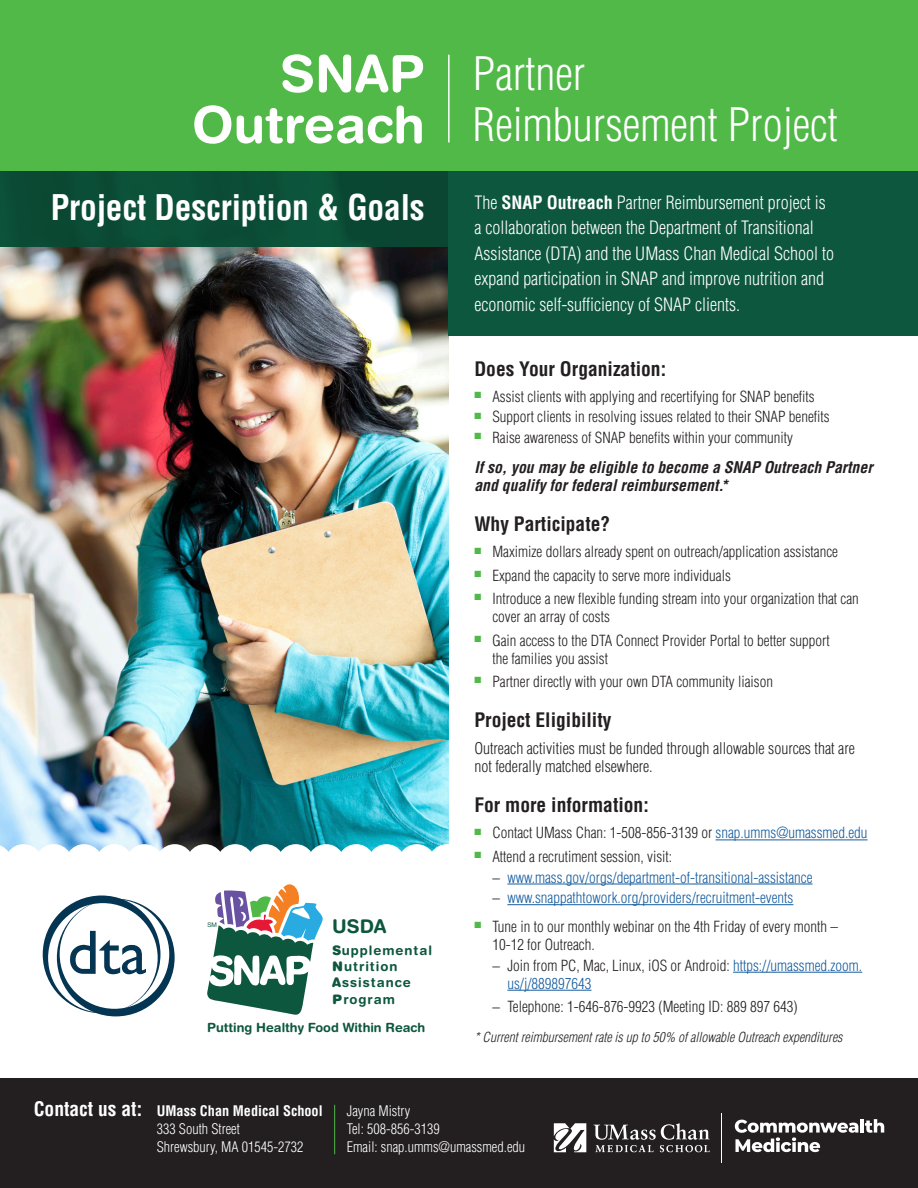
<style>
.page{position:relative;width:918px;height:1188px;background:#fff}
.page>*{position:absolute;margin:0;border:0;box-sizing:border-box;transform-origin:0 0}
.Body_Copy{font:700 51px/51px "Helvetica Rounded LT Std";color:#fff;text-align:right}
.Body_Copy-2{font:300 condensed 45px/51px "Helvetica LT Std";color:#fff}
.Body_Copy-3{font:700 condensed 34.5px "Helvetica LT Std";letter-spacing:-.005em;color:#fff}
.Subheads{font:700 condensed 19.5px "Helvetica LT Std";color:#231f20}
.Subheads-2{font:700 condensed 19.5px "Helvetica LT Std";color:#fff}
.t1{font:700 18.9px "Helvetica Rounded LT Std";color:#0d573e}
.Bullet_Text{font:300 condensed 18px/25.5px "Helvetica LT Std";color:#fff}
.Body_Copy-4{font:300 condensed 15.75px/18.8px "Helvetica LT Std";color:#231f20}
.Body_Copy-5{font:italic 700 condensed 15.75px/18.8px "Helvetica LT Std";color:#231f20}
.t2{font:300 condensed 15px/18px "Helvetica LT Std";color:#231f20}
.t3{font:300 condensed 15px/18px "Helvetica LT Std";color:#175d9e}
.t4{font:300 condensed 14.25px/18px "Helvetica LT Std";color:#fff}
.Bullet_Text-2{font:italic 300 condensed 13.5px "Helvetica LT Std";color:#231f20}
.t5{font:700 13.2px "Helvetica Rounded LT Std";letter-spacing:.075em;color:#0d573e}
.t6{font:700 12.75px "Helvetica Rounded LT Std";color:#0d573e}
.t7{font:6.3px "Helvetica Neue";color:#0d573e}
.s1{font-weight:700}
.s2{font-weight:900}
.s3{color:#175d9e}
.s4{font-family:"Frutiger LT Std";font-stretch:normal;color:#231f20}
.s5{color:#231f20}
.s6{font-family:"Frutiger LT Std";font-stretch:normal}
.s7{color:#fff}
</style>
<div class="page">
<img style="left:0;top:247px;width:448px;height:597px">
<svg style="left:0;top:844px;width:863px;height:173px"></svg>
<hr style="left:716px;top:840px;width:152px;height:1px;background:#175d9e">
<hr style="left:507px;top:884px;width:306px;height:1px;background:#175d9e">
<hr style="left:507px;top:904px;width:286px;height:1px;background:#175d9e">
<hr style="left:733px;top:972px;width:129px;height:1px;background:#175d9e">
<hr style="left:507px;top:990px;width:84px;height:1px;background:#175d9e">
<div style="left:0;top:170px;width:475px;height:77px;background:#0b4c36"></div>
<div style="left:448px;top:170px;width:470px;height:166px;background:#0d573e"></div>
<div style="left:0;top:0;width:918px;height:170px;background:#51b948"></div>
<hr style="left:448px;top:55px;width:2px;height:88px;background:#fff">
<svg style="left:207px;top:878px;width:116px;height:137px"></svg>
<svg style="left:43px;top:896px;width:132px;height:120px"></svg>
<div style="left:0;top:1078px;width:918px;height:110px;background:#231f20"></div>
<hr style="left:334px;top:1105px;width:1px;height:49px;background:#51b948">
<hr style="left:860px;top:1119px;width:4px;height:14px;background:#fff">
<svg style="left:865px;top:1119px;width:19px;height:14px"></svg>
<svg style="left:594px;top:1123px;width:116px;height:29px"></svg>
<svg style="left:554px;top:1123px;width:32px;height:29px"></svg>
<hr style="left:722px;top:1113px;width:1px;height:49px;background:#fff">
<svg style="left:735px;top:1120px;width:123px;height:32px"></svg>
<p class="Body_Copy" style="left:192px;top:47px;width:234px">SNAP<br>Outreach</p>
<p class="Body_Copy-2" style="left:473px;top:48px;width:366px">Partner<br>Reimbursement Project</p>
<p class="Body_Copy-3" style="left:51px;top:186px;width:375px">Project Description &amp; Goals</p>
<p class="Bullet_Text" style="left:474px;top:189px;width:361px">The <span class="s1">SNAP Outreach</span> Partner Reimbursement project is a collaboration between the Department of Transitional Assistance (DTA) and the UMass Chan Medical School to expand participation in SNAP and improve nutrition and economic self-sufficiency of SNAP clients.</p>
<p class="t7" style="left:207px;top:921px;width:11px">SM</p>
<p class="t1" style="left:332px;top:915px;width:56px">USDA</p>
<p class="t5" style="left:332px;top:942px;width:101px"><span class="s2">S</span>upplemental</p>
<p class="t5" style="left:332px;top:958px;width:67px"><span class="s2">N</span>utrition</p>
<p class="t5" style="left:332px;top:975px;width:80px"><span class="s2">A</span>ssistance</p>
<p class="t5" style="left:332px;top:991px;width:64px"><span class="s2">P</span>rogram</p>
<p class="t6" style="left:207px;top:1020px;width:219px">Putting Healthy Food Within Reach</p>
<p class="Subheads" style="left:474px;top:356px;width:193px">Does Your Organization:</p>
<p class="t2" style="left:474px;top:387px;width:342px"><sup>■</sup> Assist clients with applying and recertifying for SNAP benefits</p>
<p class="t2" style="left:474px;top:408px;width:357px"><sup>■</sup> Support clients in resolving issues related to their SNAP benefits</p>
<p class="t2" style="left:474px;top:428px;width:320px"><sup>■</sup> Raise awareness of SNAP benefits within your community</p>
<p class="Body_Copy-5" style="left:474px;top:458px;width:400px">If so, you may be eligible to become a SNAP Outreach Partner and qualify for federal reimbursement.*</p>
<p class="Subheads" style="left:474px;top:512px;width:137px">Why Participate?</p>
<p class="t2" style="left:474px;top:543px;width:365px"><sup>■</sup> Maximize dollars already spent on outreach/application assistance</p>
<p class="t2" style="left:474px;top:566px;width:258px"><sup>■</sup> Expand the capacity to serve more individuals</p>
<p class="t2" style="left:492px;top:590px;width:368px;text-indent:-18px"><sup>■</sup> Introduce a new flexible funding stream into your organization that can cover an array of costs</p>
<p class="t2" style="left:492px;top:631px;width:339px;text-indent:-18px"><sup>■</sup> Gain access to the DTA Connect Provider Portal to better support the families you assist</p>
<p class="t2" style="left:474px;top:672px;width:300px"><sup>■</sup> Partner directly with your own DTA community liaison</p>
<p class="Subheads" style="left:474px;top:707px;width:139px">Project Eligibility</p>
<p class="Body_Copy-4" style="left:474px;top:738px;width:382px">Outreach activities must be funded through allowable sources that are not federally matched elsewhere.</p>
<p class="Subheads" style="left:474px;top:793px;width:176px">For more information:</p>
<p class="t2" style="left:474px;top:824px;width:395px"><sup>■</sup> Contact UMass Chan: 1-508-856-3139 or <span class="s3">snap.umms@umassmed.edu</span></p>
<p class="t2" style="left:474px;top:847px;width:199px"><sup>■</sup> Attend a recrutiment session, visit:</p>
<p class="t3" style="left:492px;top:868px;width:322px"><span class="s4">–</span> www.mass.gov/orgs/department-of-transitional-assistance</p>
<p class="t3" style="left:492px;top:889px;width:303px"><span class="s4">–</span> www.snappathtowork.org/providers/recruitment-events</p>
<p class="t2" style="left:492px;top:917px;width:347px;text-indent:-18px"><sup>■</sup> Tune in to our monthly webinar on the 4th Friday of every month –<br>10-12 for Outreach.</p>
<p class="t3" style="left:507px;top:956px;width:356px;text-indent:-15px"><span class="s4">–</span> <span class="s5">Join from PC, Mac, Linux, iOS or Android:</span> https://umassmed.zoom. us/j/889897643</p>
<p class="t2" style="left:492px;top:998px;width:307px"><span class="s6">–</span> Telephone: 1-646-876-9923 (Meeting ID: 889 897 643)</p>
<p class="Bullet_Text-2" style="left:474px;top:1028px;width:373px">* Current reimbursement rate is up to 50% of allowable Outreach expenditures<span class="s7">.</span></p>
<p class="Subheads-2" style="left:34px;top:1097px;width:110px">Contact us at:</p>
<p class="t4" style="left:157px;top:1102px;width:167px"><span class="s1">UMass Chan Medical School<br></span>333 South Street<br>Shrewsbury, MA 01545-2732</p>
<p class="t4" style="left:347px;top:1102px;width:65px">Jayna Mistry</p>
<p class="t4" style="left:347px;top:1120px;width:95px">Tel: 508-856-3139</p>
<p class="t4" style="left:347px;top:1138px;width:180px">Email: snap.umms@umassmed.edu</p>
</div>
